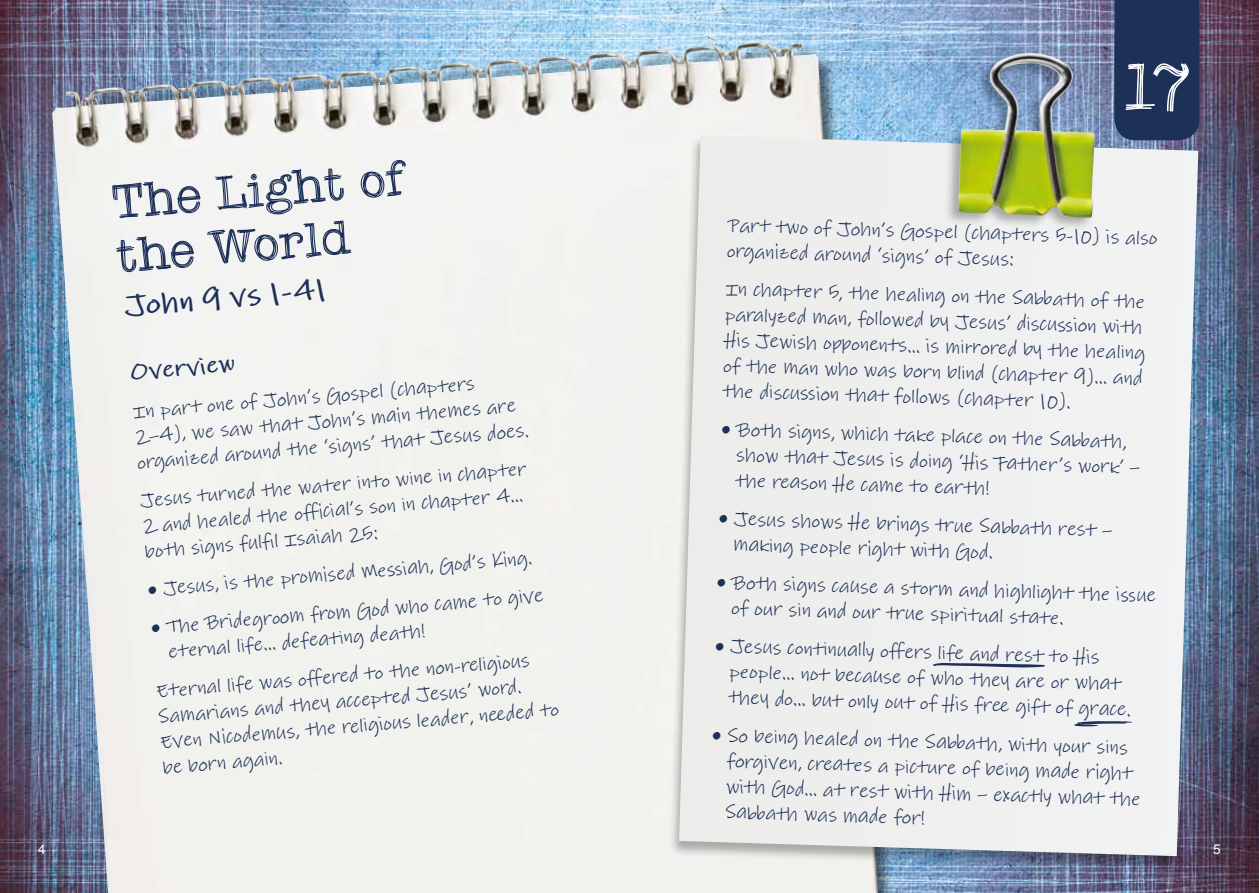
<style>
.page{position:relative;width:1259px;height:893px;background:#fff}
.page>*{position:absolute;margin:0;border:0;box-sizing:border-box;transform-origin:0 0}
.t1{font:69px "Quattro Tempi";color:#fff}
.t2{font:51px/53.8px "Quattro Tempi";color:#1d3058}
.t3{font:700 30px "Lindsey Pro";color:#1d3058}
.t4{font:700 24px "Lindsey Pro";color:#1d3058}
.t5{font:20.25px/25.3px "Lindsey Pro";color:#1d3058}
.t6{font:13.5px "Arial";color:#fff}
</style>
<div class="page">
<img style="left:0;top:0;width:1259px;height:893px">
<div style="left:53px;top:43px;width:842px;height:850px;background:#000;opacity:.5"></div>
<img style="left:92px;top:42px;width:663px;height:57px">
<div style="left:668px;top:136px;width:535px;height:736px;background:#000;opacity:.3"></div>
<div style="left:679px;top:136px;width:519px;height:720px;background:#efefef"></div>
<div style="left:943px;top:50px;width:153px;height:181px;background:#000;opacity:.3"></div>
<img style="left:958px;top:53px;width:136px;height:165px">
<div style="left:1114px;top:0;width:85px;height:140px;background:#1d3058"></div>
<svg style="left:1074px;top:721px;width:58px;height:6px"></svg>
<svg style="left:933px;top:662px;width:112px;height:6px"></svg>
<h2 class="t2" style="left:109px;top:175px;width:294px;rotate:-5deg">The Light of the World</h2>
<h3 class="t3" style="left:122px;top:285px;width:205px;rotate:-5deg">John 9 vs 1-41</h3>
<p class="t4" style="left:128px;top:355px;width:107px;rotate:-5deg">Overview</p>
<p class="t5" style="left:132px;top:399px;width:394px;rotate:-5deg">In part one of John’s Gospel (chapters<br>2–4), we saw that John’s main themes are organized around the ‘signs’ that Jesus does.</p>
<p class="t5" style="left:139px;top:488px;width:389px;rotate:-5deg">Jesus turned the water into wine in chapter<br>2 and healed the off icial’s son in chapter 4… both signs fulfi l Isaiah 25:</p>
<p class="t5" style="left:147px;top:577px;width:387px;rotate:-5deg">• Jesus, is the promised Mess iah, God’s King.</p>
<p class="t5" style="left:165px;top:614px;width:380px;text-indent:-15px;rotate:-5deg">• The Bridegroo m from God who came to give eternal life… defeating death!</p>
<p class="t5" style="left:155px;top:679px;width:401px;rotate:-5deg">Eternal life was off ered to the non-religious Samarians and they accepted Jesus’ word.<br>Even Nicodemus, the religious leader, nee ded to be born again.</p>
<h1 class="t1" style="left:1120px;top:46px;width:73px">17</h1>
<p class="t5" style="left:728px;top:211px;width:432px;line-height:25.8px;rotate:2deg">Part two of John’s Gospel (chapters 5-10) is also organized around ‘signs’ of Jesus:</p>
<p class="t5" style="left:726px;top:275px;width:423px;rotate:2deg">In chapter 5, the healing on the Sabb ath of the paralyzed man, foll owed by Jesus’ discuss ion with His Jewish opp onents… is mirr ored by the healing of the man who was born blind (chapter 9)… and the discuss ion that foll ows (chapter 10).</p>
<p class="t5" style="left:737px;top:415px;width:405px;text-indent:-16px;rotate:2deg">• Both signs, which take place on the Sabb ath, show that Jesus is doing ‘His Father’s work’ – the reason He came to earth!</p>
<p class="t5" style="left:735px;top:505px;width:379px;text-indent:-16px;rotate:2deg">• Jesus shows He brings true Sabb ath rest – making people right with God.</p>
<p class="t5" style="left:733px;top:568px;width:425px;text-indent:-16px;rotate:2deg">• Both signs cause a storm and highlight the iss ue of our sin and our true spiritual state.</p>
<p class="t5" style="left:731px;top:632px;width:404px;text-indent:-16px;rotate:2deg">• Jesus continuall y off ers life and rest to His people… not because of who they are or what they do… but only out of His free gift of grace.</p>
<p class="t5" style="left:728px;top:721px;width:416px;text-indent:-16px;rotate:2deg">• So being healed on the Sabb ath, with your sins forgiven, creates a picture of being made right with God… at rest with Him – exactly what the Sabb ath was made for!</p>
<p class="t6" style="left:38px;top:841px;width:9px">4</p>
<p class="t6" style="left:1213px;top:841px;width:9px">5</p>
</div>
